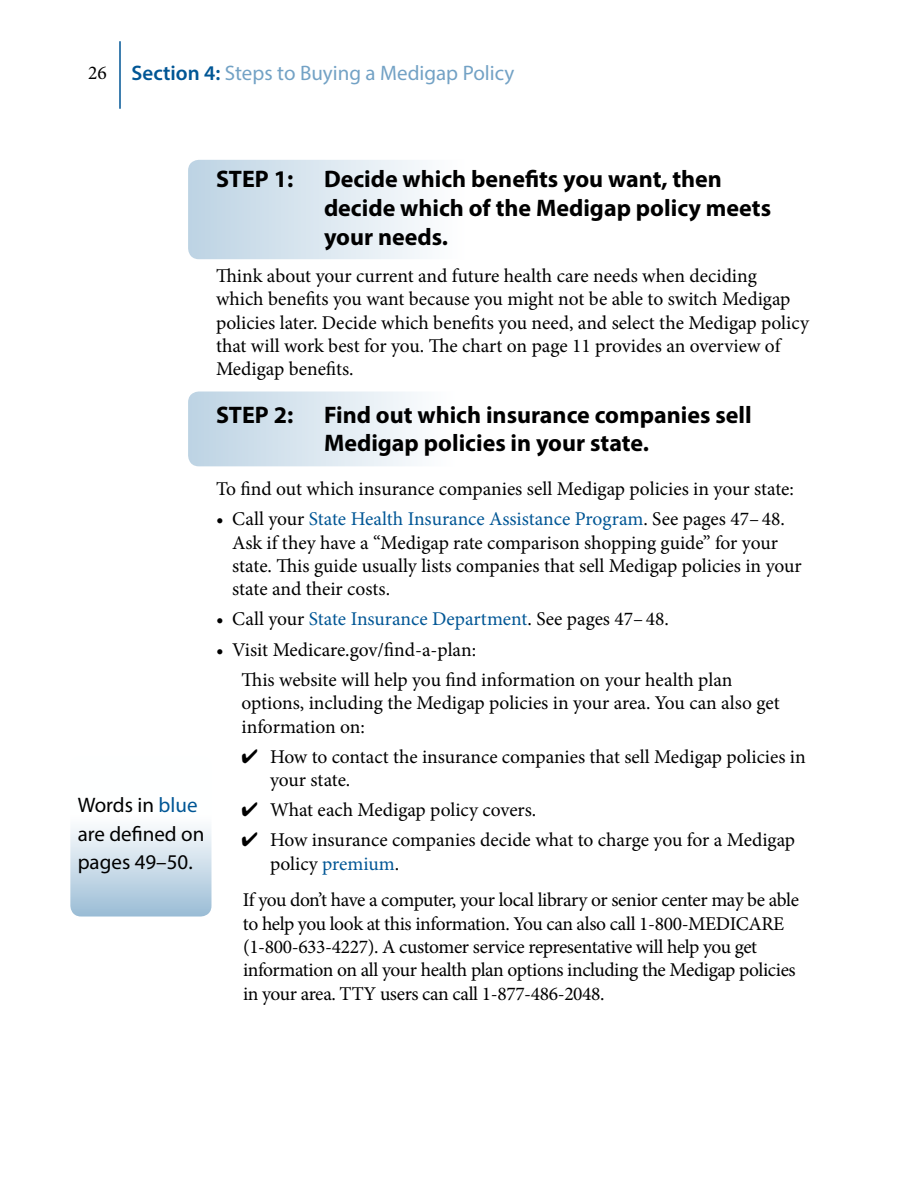
<style>
.page{position:relative;width:918px;height:1188px;background:#fff}
.page>*{position:absolute;margin:0;border:0;box-sizing:border-box;transform-origin:0 0}
.Heading_2_No_Content{font:700 24px/28.8px "Myriad Pro";color:#000}
.t1{font:21px "Myriad Pro";color:#73a2c5}
.t2{font:21px/28.5px "Myriad Pro";color:#000}
.Body_Text_13{font:19.5px/23.4px "Minion Pro";letter-spacing:-.005em;color:#000}
.s1{font-weight:600;color:#005695}
.s2{color:#005695}
</style>
<div class="page">
<hr style="left:119px;top:41px;width:2px;height:68px;background:#005695">
<svg style="left:188px;top:392px;width:226px;height:74px"></svg>
<svg style="left:188px;top:160px;width:235px;height:99px"></svg>
<svg style="left:70px;top:827px;width:142px;height:90px"></svg>
<p class="Body_Text_13" style="left:88px;top:61px;width:20px">26</p>
<p class="t1" style="left:132px;top:60px;width:384px"><span class="s1">Section 4:</span> Steps to Buying a Medigap Policy</p>
<p class="t2" style="left:78px;top:790px;width:128px">Words in <span class="s2">blue </span>are defined on pages 49–50.</p>
<h2 class="Heading_2_No_Content" style="left:216px;top:164px;width:79px">STEP 1:</h2>
<h2 class="Heading_2_No_Content" style="left:324px;top:164px;width:449px">Decide which benefits you want, then decide which of the Medigap policy meets your needs.</h2>
<p class="Body_Text_13" style="left:216px;top:264px;width:595px">Think about your current and future health care needs when deciding which benefits you want because you might not be able to switch Medigap policies later. Decide which benefits you need, and select the Medigap policy that will work best for you. The chart on page 11 provides an overview of Medigap benefits.</p>
<h2 class="Heading_2_No_Content" style="left:216px;top:399px;width:79px">STEP 2:</h2>
<h2 class="Heading_2_No_Content" style="left:324px;top:399px;width:429px">Find out which insurance companies sell<br>Medigap policies in your state.</h2>
<p class="Body_Text_13" style="left:216px;top:477px;width:579px">To find out which insurance companies sell Medigap policies in your state:</p>
<p class="Body_Text_13" style="left:232px;top:507px;width:571px;text-indent:-16px">• Call your <span class="s2">State Health Insurance Assistance Program</span>. See pages 47–48.<br>Ask if they have a “Medigap rate comparison shopping guide” for your state. This guide usually lists companies that sell Medigap policies in your state and their costs.</p>
<p class="Body_Text_13" style="left:216px;top:608px;width:455px">• Call your <span class="s2">State Insurance Department</span>. See pages 47–48.</p>
<p class="Body_Text_13" style="left:216px;top:638px;width:262px">• Visit Medicare.gov/find-a-plan:</p>
<p class="Body_Text_13" style="left:241px;top:668px;width:540px">This website will help you find information on your health plan options, including the Medigap policies in your area. You can also get information on:</p>
<p class="Body_Text_13" style="left:270px;top:745px;width:537px;text-indent:-29px">✔ How to contact the insurance companies that sell Medigap policies in your state.</p>
<p class="Body_Text_13" style="left:242px;top:798px;width:296px">✔ What each Medigap policy covers.</p>
<p class="Body_Text_13" style="left:270px;top:829px;width:527px;text-indent:-29px">✔ How insurance companies decide what to charge you for a Medigap policy <span class="s2">premium</span>.</p>
<p class="Body_Text_13" style="left:243px;top:888px;width:558px">If you don’t have a computer, your local library or senior center may be able to help you look at this information. You can also call 1‑800‑MEDICARE (1-800-633-4227). A customer service representative will help you get information on all your health plan options including the Medigap policies in your area. TTY users can call 1‑877‑486‑2048.</p>
</div>
